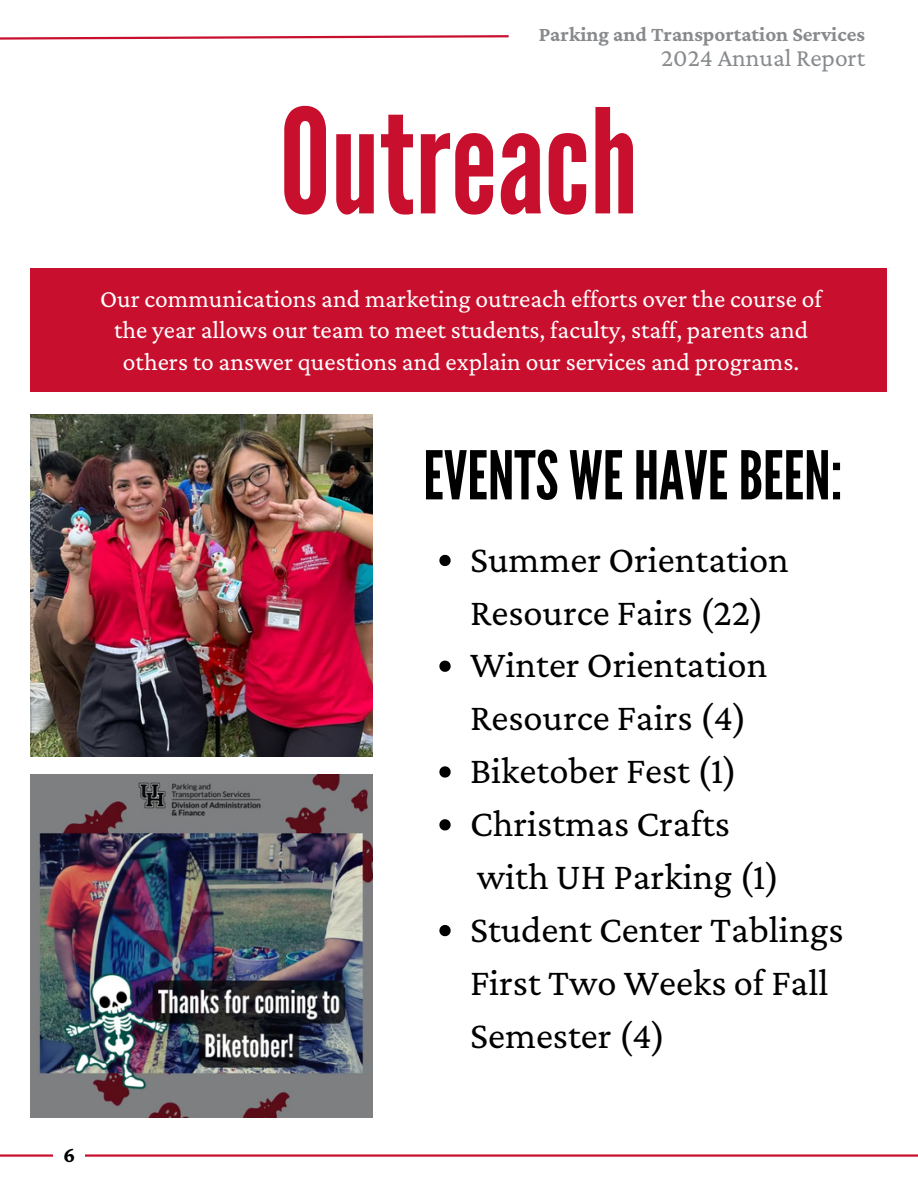
<style>
.page{position:relative;width:918px;height:1188px;background:#fff}
.page>*{position:absolute;margin:0;border:0;box-sizing:border-box;transform-origin:0 0}
.t1{font:144.75px "League Gothic";color:#c8102e}
.t2{font:67.05px "League Gothic";color:#000}
.t3{font:38.55px/52.8px "Crimson Pro";color:#000}
.t4{font:25.5px/31.5px "Crimson Pro";color:#fff;text-align:center}
.t5{font:25.5px "Crimson Pro";color:#888b8d}
.t6{font:700 22.5px "Crimson Pro";color:#000}
.t7{font:700 21px "Crimson Pro";color:#888b8d}
</style>
<div class="page">
<svg style="left:0;top:35px;width:509px;height:5px"></svg>
<hr style="left:0;top:1154px;width:918px;height:3px;background:#c8102e">
<div style="left:54px;top:1135px;width:31px;height:41px;background:#fff"></div>
<div style="left:31px;top:268px;width:856px;height:124px;background:#c8102e"></div>
<img style="left:31px;top:415px;width:342px;height:342px">
<img style="left:31px;top:774px;width:342px;height:343px">
<svg style="left:439px;top:555px;width:12px;height:11px"></svg>
<svg style="left:439px;top:661px;width:12px;height:11px"></svg>
<svg style="left:439px;top:766px;width:12px;height:12px"></svg>
<svg style="left:439px;top:819px;width:12px;height:11px"></svg>
<svg style="left:439px;top:925px;width:12px;height:11px"></svg>
<p class="t7" style="left:539px;top:22px;width:328px">Parking and Transportation Services</p>
<h1 class="t5" style="left:661px;top:43px;width:205px">2024 Annual Report</h1>
<p class="t1" style="left:279px;top:78px;width:360px">Outreach</p>
<h4 class="t4" style="left:100px;top:283px;width:723px">Our communications and marketing outreach efforts over the course of the year allows our team to meet students, faculty, staff, parents and others to answer questions and explain our services and programs.</h4>
<p class="t2" style="left:423px;top:437px;width:421px">EVENTS WEHAVEBEEN:</p>
<p class="t3" style="left:470px;top:532px;width:320px">Summer Orientation<br>Resource Fairs (22)</p>
<h2 class="t3" style="left:470px;top:638px;width:299px">Winter Orientation<br>Resource Fairs (4)</h2>
<p class="t3" style="left:470px;top:744px;width:269px">Biketober Fest (1)</p>
<p class="t3" style="left:470px;top:797px;width:261px">Christmas Crafts</p>
<p class="t3" style="left:477px;top:849px;width:304px">with UH Parking (1)</p>
<p class="t3" style="left:470px;top:902px;width:375px">Student Center Tablings<br>First Two Weeks of Fall<br>Semester (4)</p>
<p class="t6" style="left:63px;top:1142px;width:14px">6</p>
</div>
